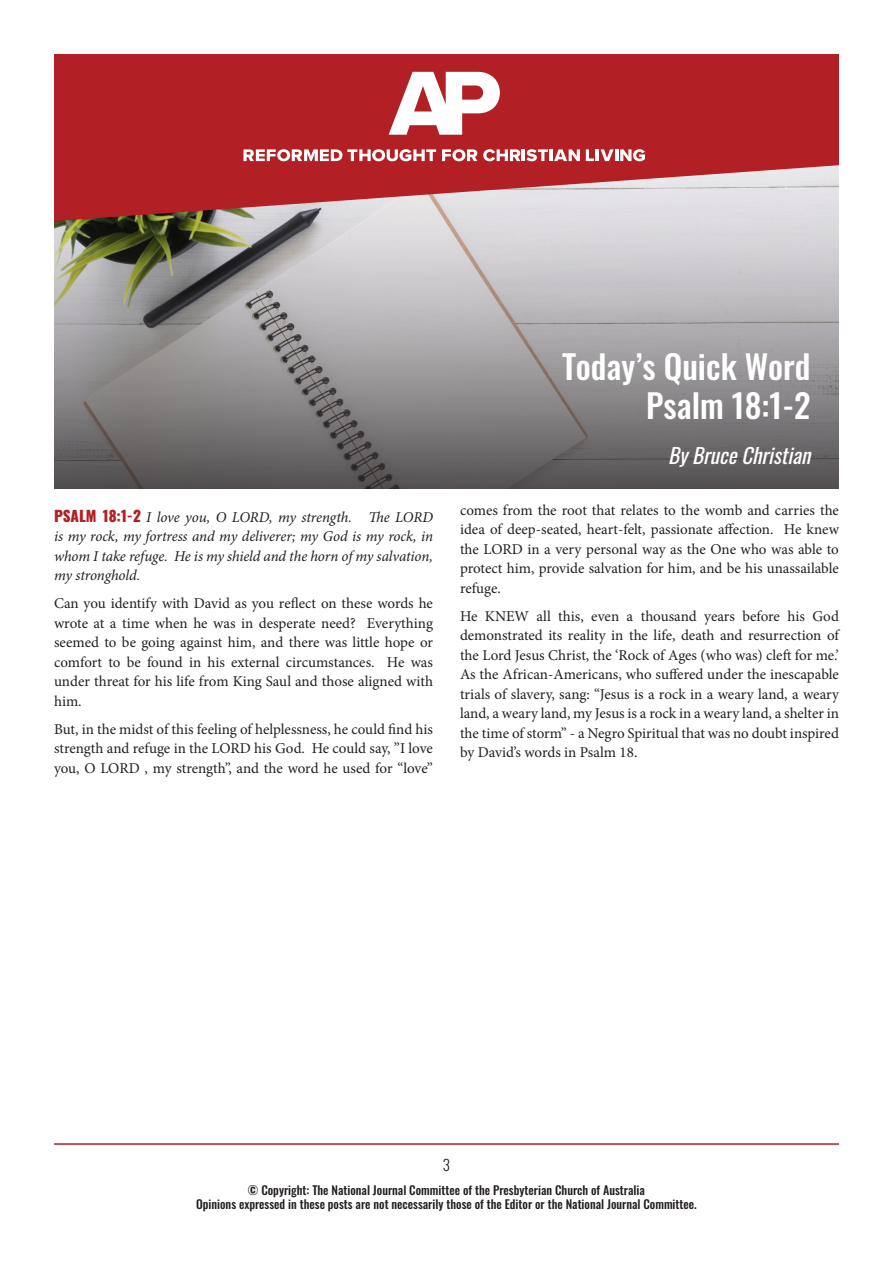
<style>
.page{position:relative;width:893px;height:1263px;background:#fff}
.page>*{position:absolute;margin:0;border:0;box-sizing:border-box;transform-origin:0 0}
.t1{font:500 33px "Oswald";color:#fff}
.t2{font:italic 21px "Oswald";color:#fff}
.t3{font:15px/19.5px "Minion Pro";letter-spacing:-.005em;color:#231f20;text-align:justify}
.t4{font:italic 15px/19.5px "Minion Pro";letter-spacing:-.01em;color:#231f20;text-align:justify}
.t5{font:300 15px "Oswald";color:#231f20}
.t6{font:500 12px "Oswald";color:#231f20}
.s1{font-family:"Oswald";font-weight:800;font-style:normal;color:#b12023}
</style>
<div class="page">
<img style="left:54px;top:221px;width:785px;height:267px">
<svg style="left:54px;top:54px;width:785px;height:167px;background:#b94044"></svg>
<svg style="left:389px;top:72px;width:111px;height:63px"></svg>
<svg style="left:243px;top:149px;width:193px;height:12px"></svg>
<svg style="left:442px;top:149px;width:35px;height:12px"></svg>
<svg style="left:483px;top:149px;width:97px;height:12px"></svg>
<svg style="left:586px;top:149px;width:59px;height:12px"></svg>
<hr style="left:54px;top:1143px;width:785px;height:2px;background:#b12023">
<p class="t4" style="left:54px;top:507px;width:381px"><span class="s1">PSALM 18:1-2</span> I love you, O LORD, my strength. The LORD is my rock, my fortress and my deliverer; my God is my rock, in whom I take refuge. He is my shield and the horn of my salvation, my stronghold.</p>
<p class="t3" style="left:54px;top:594px;width:381px">Can you identify with David as you reflect on these words he wrote at a time when he was in desperate need? Everything seemed to be going against him, and there was little hope or comfort to be found in his external circumstances. He was under threat for his life from King Saul and those aligned with him.</p>
<p class="t3" style="left:54px;top:719px;width:380px">But, in the midst of this feeling of helplessness, he could find his strength and refuge in the LORD his God. He could say, ”I love you, O LORD , my strength”, and the word he used for “love”</p>
<p class="t1" style="left:562px;top:349px;width:250px">Today’s Quick Word</p>
<p class="t1" style="left:646px;top:388px;width:166px">Psalm 18:1-2</p>
<p class="t2" style="left:668px;top:436px;width:151px">ByBruceChristian</p>
<p class="t3" style="left:460px;top:500px;width:381px">comes from the root that relates to the womb and carries the idea of deep-seated, heart-felt, passionate affection. He knew the LORD in a very personal way as the One who was able to protect him, provide salvation for him, and be his unassailable refuge.</p>
<p class="t3" style="left:460px;top:606px;width:381px">He KNEW all this, even a thousand years before his God demonstrated its reality in the life, death and resurrection of the Lord Jesus Christ, the ‘Rock of Ages (who was) cleft for me.’ As the African-Americans, who suffered under the inescapable trials of slavery, sang: “Jesus is a rock in a weary land, a weary land, a weary land, my Jesus is a rock in a weary land, a shelter in the time of storm” - a Negro Spiritual that was no doubt inspired by David’s words in Psalm 18.</p>
<p class="t5" style="left:443px;top:1152px;width:9px">3</p>
<p class="t6" style="left:248px;top:1183px;width:398px">© Copyright: The National Journal Committee of the Presbyterian Church of Australia</p>
<p class="t6" style="left:196px;top:1198px;width:502px">Opinions expressed in these posts are not necessarily those of the Editor or the National Journal Committee.</p>
</div>
